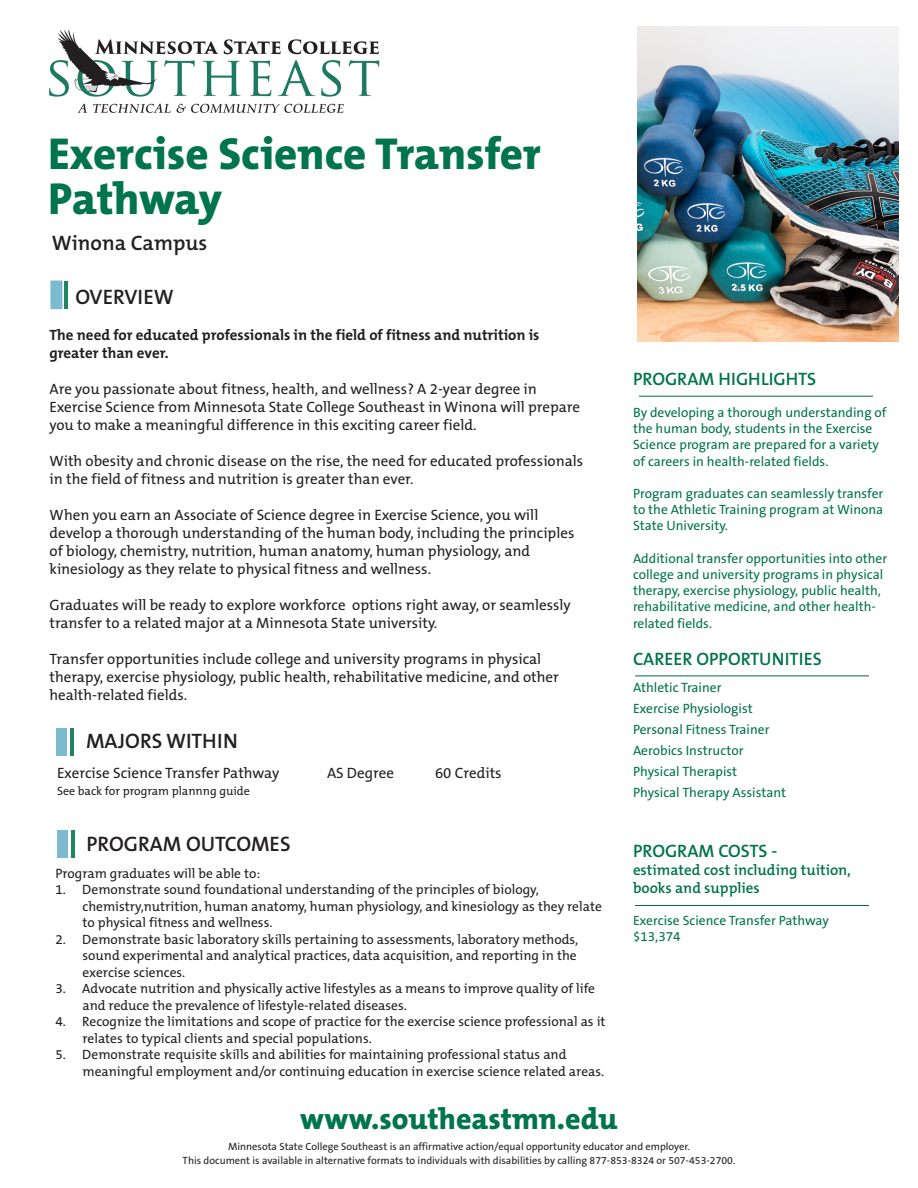
<style>
.page{position:relative;width:918px;height:1188px;background:#fff}
.page>*{position:absolute;margin:0;border:0;box-sizing:border-box;transform-origin:0 0}
.t1{font:800 45px "The Mix B8";color:#00744c}
.t2{font:800 30px "The Mix B8";color:#00744c}
.t3{font:600 21px "The Mix B6";color:#231f20}
.t4{font:600 18px "The Mix B6";color:#00744c}
.t5{font:15px/18px "The Mix B5 Plain";color:#231f20}
.t6{font:700 15px/18px "The Mix B7";color:#231f20}
.t7{font:600 15px/18px "The Mix B6";color:#00744c}
.t8{font:13.5px/16.5px "The Mix B5 Plain";color:#231f20}
.t9{font:13.5px/16.2px "The Sans B5 Plain";color:#00744c}
.t10{font:12px "The Mix B5 Plain";color:#231f20}
.t11{font:10.5px "The Sans B5 Plain";color:#231f20}
</style>
<div class="page">
<img style="left:637px;top:26px;width:261px;height:316px">
<hr style="left:639px;top:396px;width:234px;height:1px;background:#01674d">
<hr style="left:635px;top:676px;width:234px;height:1px;background:#01674d">
<hr style="left:635px;top:905px;width:234px;height:1px;background:#01674d">
<img style="left:49px;top:29px;width:331px;height:84px">
<div style="left:50px;top:281px;width:12px;height:28px;background:#7bbacf;border:2px solid #69b1c9"></div>
<hr style="left:65px;top:281px;width:3px;height:27px;background:#00744c">
<div style="left:56px;top:728px;width:11px;height:27px;background:#7bbacf"></div>
<hr style="left:71px;top:728px;width:3px;height:27px;background:#00744c">
<div style="left:57px;top:831px;width:10px;height:27px;background:#7bbacf"></div>
<hr style="left:71px;top:831px;width:4px;height:27px;background:#1f8461">
<p class="t1" style="left:48px;top:130px;width:494px">Exercise Science Transfer</p>
<p class="t1" style="left:48px;top:175px;width:175px">Pathway</p>
<p class="t3" style="left:52px;top:232px;width:157px">Winona Campus</p>
<p class="t3" style="left:75px;top:286px;width:100px">OVERVIEW</p>
<p class="t6" style="left:50px;top:326px;width:492px">The need for educated professionals in the field of fitness and nutrition is greater than ever.</p>
<p class="t5" style="left:50px;top:380px;width:489px">Are you passionate about fitness, health, and wellness? A 2-year degree in</p>
<p class="t5" style="left:50px;top:398px;width:532px">Exercise Science from Minnesota State College Southeast in Winona will prepare you to make a meaningful difference in this exciting career field.</p>
<p class="t5" style="left:50px;top:452px;width:535px">With obesity and chronic disease on the rise, the need for educated professionals in the field of fitness and nutrition is greater than ever.</p>
<p class="t5" style="left:50px;top:506px;width:490px">When you earn an Associate of Science degree in Exercise Science, you will</p>
<p class="t5" style="left:50px;top:524px;width:526px">develop a thorough understanding of the human body, including the principles of biology, chemistry, nutrition, human anatomy, human physiology, and</p>
<p class="t5" style="left:50px;top:560px;width:383px">kinesiology as they relate to physical fitness and wellness.</p>
<p class="t5" style="left:50px;top:596px;width:523px">Graduates will be ready to explore workforce options right away, or seamlessly transfer to a related major at a Minnesota State university.</p>
<p class="t5" style="left:50px;top:650px;width:511px">Transfer opportunities include college and university programs in physical therapy, exercise physiology, public health, rehabilitative medicine, and other health-related fields.</p>
<p class="t3" style="left:86px;top:730px;width:153px">MAJORS WITHIN</p>
<p class="t5" style="left:57px;top:765px;width:224px">Exercise Science Transfer Pathway</p>
<p class="t5" style="left:327px;top:765px;width:68px">AS Degree</p>
<p class="t5" style="left:435px;top:765px;width:68px">60 Credits</p>
<p class="t10" style="left:57px;top:785px;width:194px">See back for program plannng guide</p>
<p class="t3" style="left:87px;top:833px;width:206px">PROGRAM OUTCOMES</p>
<p class="t8" style="left:56px;top:866px;width:206px">Program graduates will be able to:</p>
<p class="t8" style="left:82px;top:882px;width:521px;text-indent:-27px">1. Demonstrate sound foundational understanding of the principles of biology, chemistry,nutrition, human anatomy, human physiology, and kinesiology as they relate to physical fitness and wellness.</p>
<p class="t8" style="left:82px;top:932px;width:497px;text-align:justify;text-indent:-27px">2. Demonstrate basic laboratory skills pertaining to assessments, laboratory methods, sound experimental and analytical practices, data acquisition, and reporting in the exercise sciences.</p>
<p class="t8" style="left:82px;top:981px;width:514px;text-indent:-27px">3. Advocate nutrition and physically active lifestyles as a means to improve quality of life and reduce the prevalence of lifestyle-related diseases.</p>
<p class="t8" style="left:82px;top:1014px;width:525px;text-indent:-27px">4. Recognize the limitations and scope of practice for the exercise science professional as it relates to typical clients and special populations.</p>
<p class="t8" style="left:82px;top:1047px;width:523px;text-indent:-27px">5. Demonstrate requisite skills and abilities for maintaining professional status and meaningful employment and/or continuing education in exercise science related areas.</p>
<p class="t2" style="left:300px;top:1103px;width:319px">www.southeastmn.edu</p>
<p class="t4" style="left:633px;top:369px;width:185px">PROGRAM HIGHLIGHTS</p>
<p class="t9" style="left:633px;top:405px;width:255px">By developing a thorough understanding of the human body, students in the Exercise Science program are prepared for a variety of careers in health-related fields.</p>
<p class="t9" style="left:633px;top:486px;width:252px;text-align:justify">Program graduates can seamlessly transfer to the Athletic Training program at Winona State University.</p>
<p class="t9" style="left:633px;top:551px;width:256px">Additional transfer opportunities into other college and university programs in physical therapy, exercise physiology, public health, rehabilitative medicine, and other health&shy;related fields.</p>
<p class="t4" style="left:633px;top:650px;width:190px">CAREER OPPORTUNITIES</p>
<p class="t9" style="left:633px;top:680px;width:90px">Athletic Trainer</p>
<p class="t9" style="left:633px;top:701px;width:121px">Exercise Physiologist</p>
<p class="t9" style="left:633px;top:722px;width:138px">Personal Fitness Trainer</p>
<p class="t9" style="left:633px;top:743px;width:112px">Aerobics Instructor</p>
<p class="t9" style="left:633px;top:764px;width:106px">Physical Therapist</p>
<p class="t9" style="left:633px;top:785px;width:155px">Physical Therapy Assistant</p>
<p class="t4" style="left:633px;top:841px;width:146px">PROGRAM COSTS -</p>
<p class="t7" style="left:633px;top:861px;width:219px">estimated cost including tuition, books and supplies</p>
<p class="t9" style="left:633px;top:913px;width:197px">Exercise Science Transfer Pathway $13,374</p>
<p class="t11" style="left:228px;top:1141px;width:463px">Minnesota State College Southeast is an affirmative action/equal opportunity educator and employer.</p>
<p class="t11" style="left:183px;top:1155px;width:554px">This document is available in alternative formats to individuals with disabilities by calling 877-853-8324 or 507-453-2700.</p>
</div>
